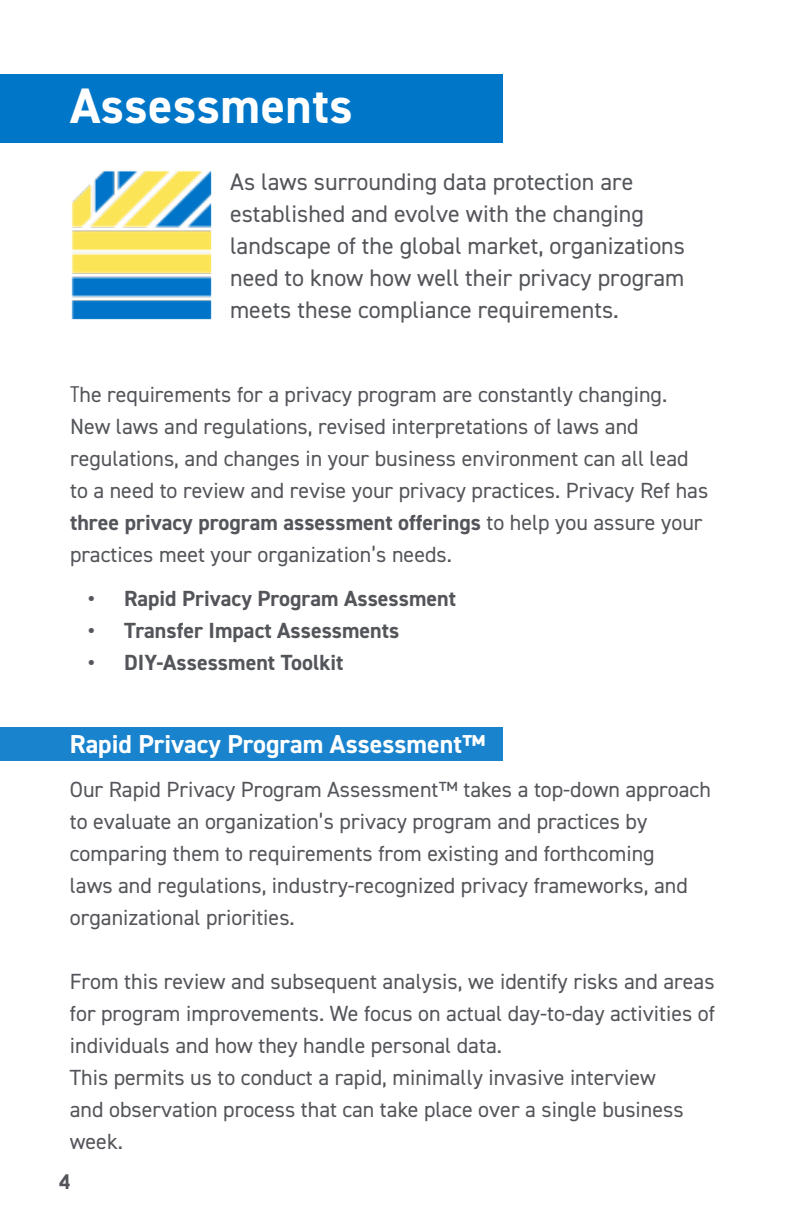
<style>
.page{position:relative;width:792px;height:1224px;background:#fff}
.page>*{position:absolute;margin:0;border:0;box-sizing:border-box;transform-origin:0 0}
.content{font:700 50px "DIN2014";letter-spacing:.01em;color:#fff}
.t1{font:700 26px "DIN2014";color:#fff}
.content-2{font:24px/32px "DIN2014";color:#54555a}
.t2{font:22px/32px "DIN2014";color:#54555a}
.t3{font:700 22px "DIN2014";color:#54555a}
.t4{font:700 20px "Century Gothic";color:#54555a}
.s1{font-family:"Century Gothic"}
.s2{font-weight:700}
</style>
<div class="page">
<div style="left:0;top:727px;width:503px;height:34px;background:#1a83cd"></div>
<div style="left:0;top:74px;width:503px;height:68px;background:#0076c8"></div>
<img style="left:71px;top:170px;width:141px;height:149px">
<p class="content" style="left:70px;top:72px;width:284px">Assessments</p>
<p class="content-2" style="left:230px;top:165px;width:456px">As laws surrounding data protection are established and evolve with the changing landscape of the global market, organizations need to know how well their privacy program meets these compliance requirements.</p>
<p class="t2" style="left:70px;top:378px;width:599px"><span class="s1">T</span>he requirements for a privacy program are constantly changing.</p>
<p class="t2" style="left:70px;top:410px;width:640px">New laws and regulations, revised interpretations of laws and regulations, and changes in your business environment can all lead to a need to review and revise your privacy practices. Privacy Ref has <span class="s2">three privacy program assessment offerings</span> to help you assure your practices meet your organization’s needs.</p>
<p class="t3" style="left:88px;top:584px;width:369px">• Rapid Privacy Program Assessment</p>
<p class="t3" style="left:88px;top:616px;width:313px">• Transfer Impact Assessments</p>
<p class="t3" style="left:88px;top:648px;width:257px">• DIY-Assessment Toolkit</p>
<p class="t1" style="left:70px;top:727px;width:417px">Rapid Privacy Program Assessment™</p>
<p class="t2" style="left:70px;top:773px;width:643px">Our Rapid Privacy Program Assessment™ takes a top-down approach to evaluate an organization’s privacy program and practices by comparing them to requirements from existing and forthcoming<br>laws and regulations, industry-recognized privacy frameworks, and organizational priorities.</p>
<p class="t2" style="left:70px;top:965px;width:647px;text-align:justify">From this review and subsequent analysis, we identify risks and areas for program improvements. We focus on actual day-to-day activities of individuals and how they handle personal data.</p>
<p class="t2" style="left:70px;top:1061px;width:615px">This permits us to conduct a rapid, minimally invasive interview and observation process that can take place over a single business week.</p>
<p class="t4" style="left:59px;top:1167px;width:13px">4</p>
</div>
